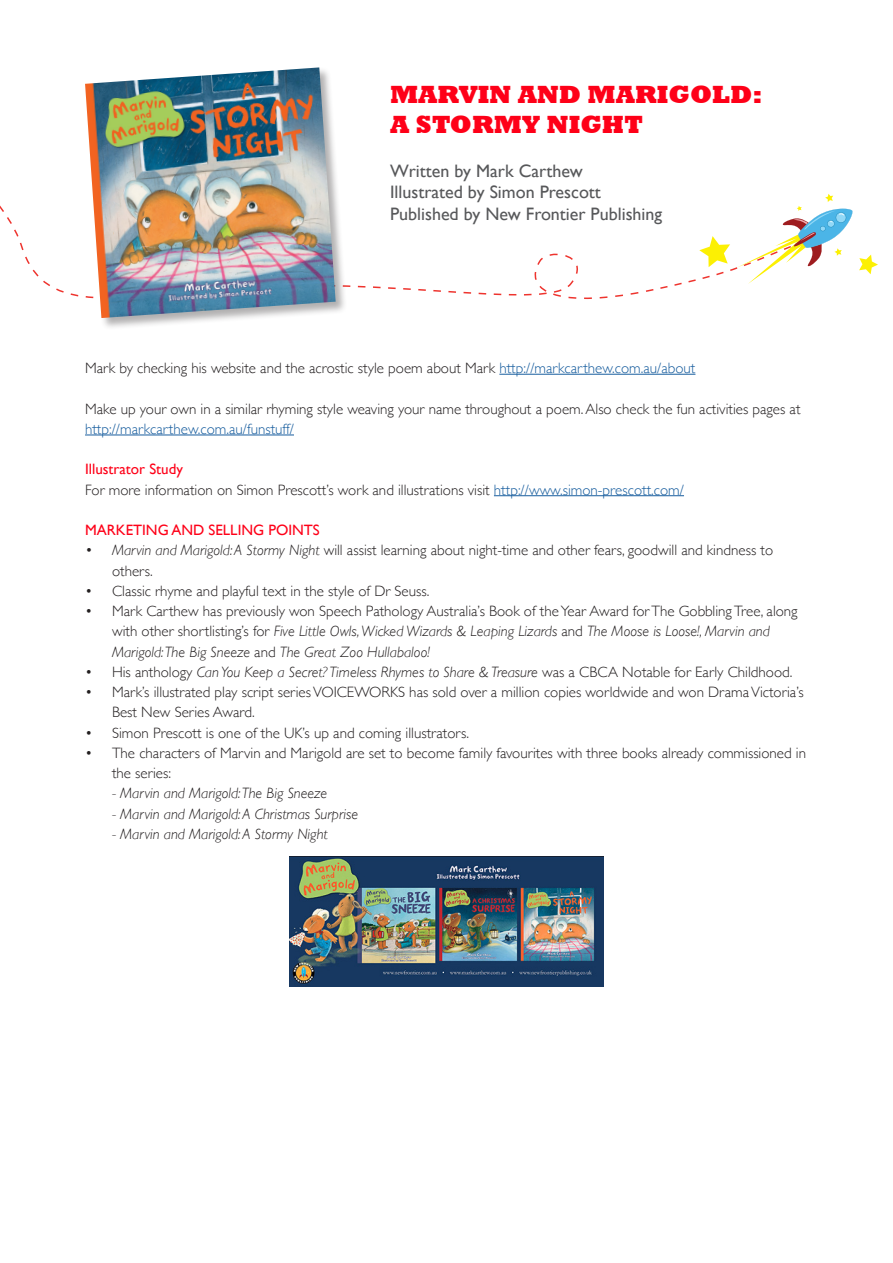
<style>
.page{position:relative;width:893px;height:1263px;background:#fff}
.page>*{position:absolute;margin:0;border:0;box-sizing:border-box;transform-origin:0 0}
.Sub_heading_1{font:800 25.5px "Rockwell";color:#fe0018}
.sub_heading_2{font:18px "Gill Sans";color:#57585a}
.Body_Copy_Full_Out{font:300 15px/20.2px "Gill Sans";color:#231f20}
.t1{font:italic 300 15px "Gill Sans";color:#231f20}
.Sub_heading_3{font:15px "Gill Sans";color:#fe0018}
.Body_Copy_Full_Out-2{font:300 15px "Gill Sans";color:#175d9e}
.s1{color:#175d9e}
.s2{font-style:italic}
.s3{font-style:normal}
</style>
<div class="page">
<hr style="left:499px;top:374px;width:196px;height:1px;background:#175d9e">
<hr style="left:85px;top:435px;width:209px;height:1px;background:#175d9e">
<hr style="left:494px;top:495px;width:190px;height:1px;background:#175d9e">
<svg style="left:463px;top:293px;width:176px;height:7px"></svg>
<svg style="left:0;top:205px;width:654px;height:88px"></svg>
<svg style="left:660px;top:194px;width:218px;height:95px"></svg>
<img style="left:290px;top:856px;width:313px;height:130px">
<div style="left:85px;top:67px;width:263px;height:263px;background:#231f20;opacity:.35"></div>
<img style="left:85px;top:67px;width:251px;height:251px">
<p class="Sub_heading_1" style="left:390px;top:79px;width:374px">MARVIN AND MARIGOLD:</p>
<p class="Sub_heading_1" style="left:390px;top:110px;width:255px">A STORMY NIGHT</p>
<p class="sub_heading_2" style="left:390px;top:160px;width:194px">Written by Mark Carthew</p>
<p class="sub_heading_2" style="left:390px;top:181px;width:212px">Illustrated by Simon Prescott</p>
<p class="sub_heading_2" style="left:390px;top:203px;width:274px">Published by New Frontier Publishing</p>
<p class="Body_Copy_Full_Out" style="left:85px;top:357px;width:612px">Mark by checking his website and the acrostic style poem about Mark <span class="s1">http://markcarthew.com.au/about</span></p>
<p class="Body_Copy_Full_Out" style="left:85px;top:398px;width:717px">Make up your own in a similar rhyming style weaving your name throughout a poem. Also check the fun activities pages at</p>
<p class="Body_Copy_Full_Out-2" style="left:85px;top:417px;width:210px">http://markcarthew.com.au/funstuff/</p>
<p class="Sub_heading_3" style="left:85px;top:460px;width:99px">Illustrator Study</p>
<p class="Body_Copy_Full_Out" style="left:85px;top:479px;width:600px">For more information on Simon Prescott’s work and illustrations visit <span class="s1">http://www.simon-prescott.com/</span></p>
<p class="Sub_heading_3" style="left:85px;top:521px;width:236px">MARKETING AND SELLING POINTS</p>
<p class="Body_Copy_Full_Out" style="left:112px;top:540px;width:663px;text-indent:-27px"><span class="s2">• Marvin and Marigold: A Stormy Night</span> will assist learning about night-time and other fears, goodwill and kindness to others.</p>
<p class="Body_Copy_Full_Out" style="left:85px;top:580px;width:346px">• Classic rhyme and playful text in the style of Dr Seuss.</p>
<p class="Body_Copy_Full_Out" style="left:112px;top:600px;width:687px;text-indent:-27px">• Mark Carthew has previously won Speech Pathology Australia’s Book of the Year Award for The Gobbling Tree, along with other shortlisting’s for <span class="s2">Five Little Owls, Wicked Wizards &amp; Leaping Lizards</span> and <span class="s2">The Moose is Loose!, Marvin and<br>Marigold: The Big Sneeze</span> and <span class="s2">The Great Zoo Hullabaloo!</span></p>
<p class="t1" style="left:85px;top:663px;width:709px"><span class="s3">• His anthology</span> Can You Keep a Secret? Timeless Rhymes to Share &amp; Treasure <span class="s3">was a CBCA Notable for Early Childhood.</span></p>
<p class="Body_Copy_Full_Out" style="left:112px;top:681px;width:693px;text-indent:-27px">• Mark’s illustrated play script series VOICEWORKS has sold over a million copies worldwide and won Drama Victoria’s<br>Best New Series Award.</p>
<p class="Body_Copy_Full_Out" style="left:85px;top:722px;width:386px">• Simon Prescott is one of the UK’s up and coming illustrators.</p>
<p class="Body_Copy_Full_Out" style="left:112px;top:742px;width:696px;text-indent:-27px">• The characters of Marvin and Marigold are set to become family favourites with three books already commissioned in the series:</p>
<p class="t1" style="left:112px;top:785px;width:217px">- Marvin and Marigold: The Big Sneeze</p>
<p class="t1" style="left:112px;top:805px;width:248px">- Marvin and Marigold: A Christmas Surprise</p>
<p class="t1" style="left:112px;top:825px;width:217px">- Marvin and Marigold: A Stormy Night</p>
</div>
